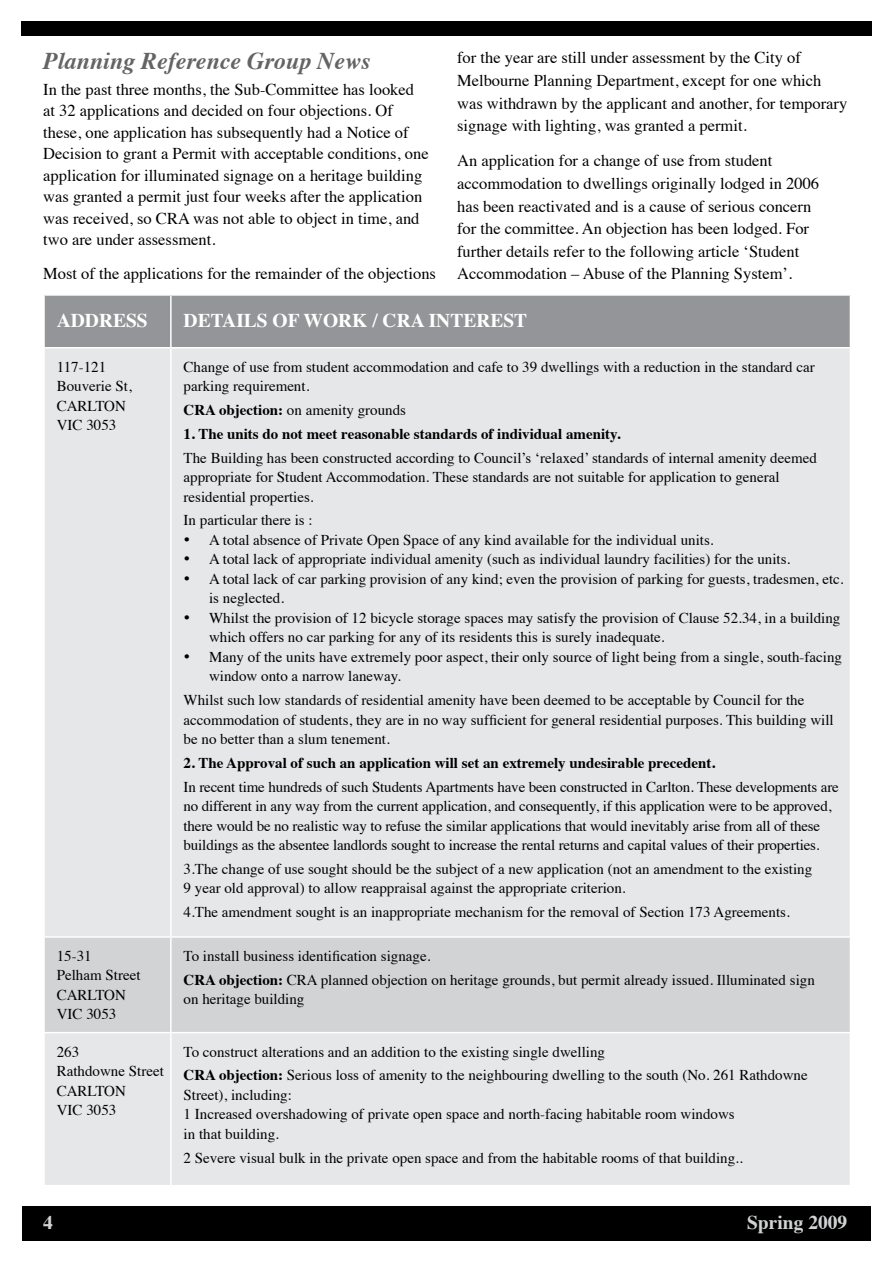
<style>
.page{position:relative;width:893px;height:1263px;background:#fff}
.page>*{position:absolute;margin:0;border:0;box-sizing:border-box;transform-origin:0 0}
.t1{font:italic 700 24px "Times";color:#636466}
.t2{font:700 19.5px "Times";color:#fff}
.t3{font:700 19.5px "Times";color:#d1d3d4}
.t4{font:16.5px/22.5px "Times";color:#000}
.t5{font:15px/19.5px "Times";color:#000}
.t6{font:700 15px "Times";color:#000}
.s1{font-weight:700}
</style>
<div class="page">
<div style="left:22px;top:1206px;width:849px;height:35px;background:#000"></div>
<div style="left:21px;top:21px;width:851px;height:15px;background:#000"></div>
<div style="left:45px;top:296px;width:805px;height:51px;background:#939598"></div>
<div style="left:45px;top:348px;width:805px;height:837px;background:#e6e7e8"></div>
<div style="left:45px;top:938px;width:805px;height:94px;background:#d1d3d4"></div>
<hr style="left:170px;top:296px;width:2px;height:51px;background:#fff">
<hr style="left:170px;top:348px;width:2px;height:588px;background:#fff">
<hr style="left:43px;top:936px;width:128px;height:2px;background:#fff">
<hr style="left:171px;top:936px;width:680px;height:2px;background:#fff">
<hr style="left:170px;top:938px;width:2px;height:94px;background:#fff">
<hr style="left:43px;top:1032px;width:128px;height:1px;background:#fff">
<hr style="left:171px;top:1032px;width:680px;height:1px;background:#fff">
<hr style="left:170px;top:1033px;width:2px;height:152px;background:#fff">
<h1 class="t1" style="left:43px;top:38px;width:329px">Planning Reference Group News</h1>
<p class="t4" style="left:43px;top:77px;width:387px;line-height:21.5px">In the past three months, the Sub-Committee has looked at 32 applications and decided on four objections. Of these, one application has subsequently had a Notice of Decision to grant a Permit with acceptable conditions, one application for illuminated signage on a heritage building was granted a permit just four weeks after the application was received, so CRA was not able to object in time, and two are under assessment.</p>
<p class="t4" style="left:43px;top:261px;width:394px">Most of the applications for the remainder of the objections</p>
<p class="t4" style="left:457px;top:45px;width:392px">for the year are still under assessment by the City of Melbourne Planning Department, except for one which was withdrawn by the applicant and another, for temporary signage with lighting, was granted a permit.</p>
<p class="t4" style="left:457px;top:148px;width:364px">An application for a change of use from student accommodation to dwellings originally lodged in 2006 has been reactivated and is a cause of serious concern for the committee. An objection has been lodged. For further details refer to the following article ‘Student Accommodation – Abuse of the Planning System’.</p>
<h2 class="t2" style="left:57px;top:302px;width:93px">ADDRESS</h2>
<h2 class="t2" style="left:184px;top:302px;width:15px">DET</h2>
<h2 class="t2" style="left:222px;top:302px;width:229px">AILS OF WORK / CRA INTE</h2>
<h2 class="t2" style="left:476px;top:302px;width:51px">REST</h2>
<p class="t5" style="left:57px;top:356px;width:77px">117-121<br>Bouverie St,<br>CARLTON<br>VIC 3053</p>
<p class="t5" style="left:184px;top:356px;width:633px">Change of use from student accommodation and cafe to 39 dwellings with a reduction in the standard car parking requirement.</p>
<p class="t5" style="left:184px;top:399px;width:224px"><span class="s1">CRA objection:</span> on amenity grounds</p>
<p class="t6" style="left:184px;top:419px;width:439px">1. The units do not meet reasonable standards of individual amenity.</p>
<p class="t5" style="left:184px;top:446px;width:635px">The Building has been constructed according to Council’s ‘relaxed’ standards of internal amenity deemed appropriate for Student Accommodation. These standards are not suitable for application to general residential properties.</p>
<p class="t5" style="left:184px;top:509px;width:131px">In particular there is :</p>
<p class="t5" style="left:184px;top:529px;width:532px">• A total absence of Private Open Space of any kind available for the individual units.</p>
<p class="t5" style="left:184px;top:548px;width:608px">• A total lack of appropriate individual amenity (such as individual laundry facilities) for the units.</p>
<p class="t5" style="left:209px;top:568px;width:636px;text-indent:-26px">• A total lack of car parking provision of any kind; even the provision of parking for guests, tradesmen, etc. is neglected.</p>
<p class="t5" style="left:209px;top:607px;width:633px;text-indent:-26px">• Whilst the provision of 12 bicycle storage spaces may satisfy the provision of Clause 52.34, in a building which offers no car parking for any of its residents this is surely inadequate.</p>
<p class="t5" style="left:209px;top:646px;width:634px;text-indent:-26px">• Many of the units have extremely poor aspect, their only source of light being from a single, south-facing window onto a narrow laneway.</p>
<p class="t5" style="left:184px;top:689px;width:652px">Whilst such low standards of residential amenity have been deemed to be acceptable by Council for the accommodation of students, they are in no way sufficient for general residential purposes. This building will be no better than a slum tenement.</p>
<p class="t6" style="left:184px;top:748px;width:533px">2. The Approval of such an application will set an extremely undesirable precedent.</p>
<p class="t5" style="left:184px;top:775px;width:657px">In recent time hundreds of such Students Apartments have been constructed in Carlton. These developments are no different in any way from the current application, and consequently, if this application were to be approved, there would be no realistic way to refuse the similar applications that would inevitably arise from all of these buildings as the absentee landlords sought to increase the rental returns and capital values of their properties.</p>
<p class="t5" style="left:184px;top:858px;width:630px">3.The change of use sought should be the subject of a new application (not an amendment to the existing<br>9 year old approval) to allow reappraisal against the appropriate criterion.</p>
<p class="t5" style="left:184px;top:901px;width:608px">4.The amendment sought is an inappropriate mechanism for the removal of Section 173 Agreements.</p>
<p class="t5" style="left:57px;top:945px;width:85px">15-31<br>Pelham Street<br>CARLTON<br>VIC 3053</p>
<p class="t5" style="left:184px;top:943px;width:633px;line-height:23.7px">To install business identification signage.<br><span class="s1">CRA objection:</span> CRA planned objection on heritage grounds, but permit already issued. Illuminated sign</p>
<p class="t5" style="left:184px;top:988px;width:122px">on heritage building</p>
<p class="t5" style="left:57px;top:1040px;width:109px">263<br>Rathdowne Street<br>CARLTON<br>VIC 3053</p>
<p class="t5" style="left:184px;top:1038px;width:626px;line-height:23.7px">To construct alterations and an addition to the existing single dwelling<br><span class="s1">CRA objection:</span> Serious loss of amenity to the neighbouring dwelling to the south (No. 261 Rathdowne</p>
<p class="t5" style="left:184px;top:1084px;width:553px">Street), including:<br>1 Increased overshadowing of private open space and north-facing habitable room windows in that building.</p>
<p class="t5" style="left:184px;top:1146px;width:561px">2 Severe visual bulk in the private open space and from the habitable rooms of that building..</p>
<h2 class="t3" style="left:43px;top:1204px;width:11px">4</h2>
<h2 class="t3" style="left:747px;top:1204px;width:102px">Spring 2009</h2>
</div>
